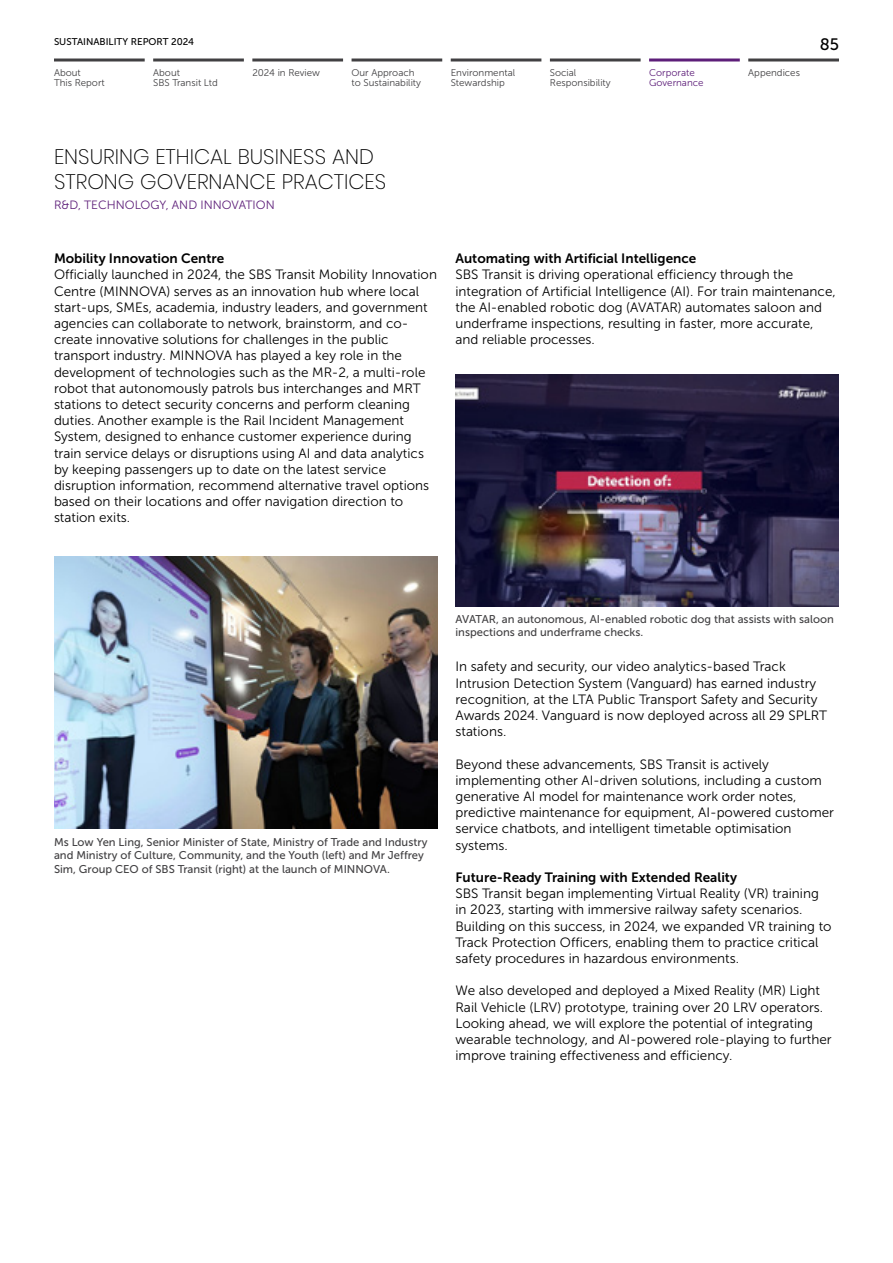
<style>
.page{position:relative;width:893px;height:1263px;background:#fff}
.page>*{position:absolute;margin:0;border:0;box-sizing:border-box;transform-origin:0 0}
.t1{font:200 21px/25.2px "Poppins";color:#000}
.t2{font:16.5px "Museo Sans 500";color:#000}
.t3{font:13.5px/16.2px "Museo Sans 300";color:#000}
.t4{font:13.5px "Museo Sans 700";color:#000}
.t5{font:12px "Museo Sans 300";color:#5d1e79}
.t6{font:11.25px/13.5px "Museo Sans 500";color:#414042}
.t7{font:9.75px/10.5px "Museo Sans 300";color:#414042}
.t8{font:9.75px "Museo Sans 500";color:#000}
.t9{font:9.75px/10.5px "Museo Sans 300";color:#5d1e79}
</style>
<div class="page">
<img style="left:54px;top:556px;width:383px;height:273px">
<img style="left:455px;top:375px;width:384px;height:231px">
<hr style="left:54px;top:59px;width:91px;height:3px;background:#414042">
<hr style="left:748px;top:59px;width:91px;height:3px;background:#414042">
<hr style="left:153px;top:59px;width:91px;height:3px;background:#414042">
<hr style="left:252px;top:59px;width:91px;height:3px;background:#414042">
<hr style="left:352px;top:59px;width:90px;height:3px;background:#414042">
<hr style="left:451px;top:59px;width:90px;height:3px;background:#414042">
<hr style="left:550px;top:59px;width:91px;height:3px;background:#414042">
<hr style="left:649px;top:59px;width:91px;height:3px;background:#5d1e79">
<p class="t8" style="left:54px;top:37px;width:142px">SUSTAINABILITY REPORT 2024</p>
<p class="t7" style="left:153px;top:67px;width:66px">About<br>SBS Transit Ltd</p>
<p class="t9" style="left:649px;top:67px;width:56px">Corporate<br>Governance</p>
<p class="t7" style="left:252px;top:67px;width:69px">2024 in Review</p>
<p class="t7" style="left:352px;top:67px;width:71px">Our Approach to Sustainability</p>
<p class="t7" style="left:451px;top:67px;width:66px">Environmental<br>Stewardship</p>
<p class="t7" style="left:550px;top:67px;width:62px">Social<br>Responsibility</p>
<p class="t7" style="left:54px;top:67px;width:28px">About</p>
<p class="t7" style="left:748px;top:67px;width:53px">Appendices</p>
<p class="t7" style="left:54px;top:78px;width:52px">This Report</p>
<p class="t2" style="left:820px;top:36px;width:21px">85</p>
<h1 class="t1" style="left:54px;top:144px;width:334px">ENSURING ETHICAL BUSINESS AND<br>STRONG GOVERNANCE PRACTICES</h1>
<p class="t5" style="left:54px;top:198px;width:222px">R&amp;D, TECHNOLOGY, AND INNOVATION</p>
<p class="t4" style="left:54px;top:251px;width:172px">Mobility Innovation Centre</p>
<p class="t3" style="left:54px;top:267px;width:384px">Officially launched in 2024, the SBS Transit Mobility Innovation Centre (MINNOVA) serves as an innovation hub where local start-ups, SMEs, academia, industry leaders, and government agencies can collaborate to network, brainstorm, and co&shy;create innovative solutions for challenges in the public transport industry. MINNOVA has played a key role in the development of technologies such as the MR-2, a multi-role robot that autonomously patrols bus interchanges and MRT stations to detect security concerns and perform cleaning duties. Another example is the Rail Incident Management System, designed to enhance customer experience during train service delays or disruptions using AI and data analytics by keeping passengers up to date on the latest service disruption information, recommend alternative travel options based on their locations and offer navigation direction to station exits.</p>
<p class="t4" style="left:455px;top:251px;width:242px">Automating with Artificial Intelligence</p>
<p class="t3" style="left:455px;top:267px;width:382px">SBS Transit is driving operational efficiency through the integration of Artificial Intelligence (AI). For train maintenance, the AI-enabled robotic dog (AVATAR) automates saloon and underframe inspections, resulting in faster, more accurate, and reliable processes.</p>
<p class="t6" style="left:54px;top:835px;width:375px">Ms Low Yen Ling, Senior Minister of State, Ministry of Trade and Industry and Ministry of Culture, Community, and the Youth (left) and Mr Jeffrey<br>Sim, Group CEO of SBS Transit (right) at the launch of MINNOVA.</p>
<p class="t6" style="left:455px;top:612px;width:380px">AVATAR, an autonomous, AI-enabled robotic dog that assists with saloon inspections and underframe checks.</p>
<p class="t3" style="left:455px;top:659px;width:373px">In safety and security, our video analytics-based Track Intrusion Detection System (Vanguard) has earned industry recognition, at the LTA Public Transport Safety and Security Awards 2024. Vanguard is now deployed across all 29 SPLRT stations.</p>
<p class="t3" style="left:455px;top:756px;width:380px">Beyond these advancements, SBS Transit is actively implementing other AI-driven solutions, including a custom generative AI model for maintenance work order notes, predictive maintenance for equipment, AI-powered customer service chatbots, and intelligent timetable optimisation systems.</p>
<p class="t4" style="left:455px;top:870px;width:283px">Future-Ready Training with Extended Reality</p>
<p class="t3" style="left:455px;top:885px;width:378px">SBS Transit began implementing Virtual Reality (VR) training in 2023, starting with immersive railway safety scenarios.<br>Building on this success, in 2024, we expanded VR training to Track Protection Officers, enabling them to practice critical safety procedures in hazardous environments.</p>
<p class="t3" style="left:455px;top:983px;width:378px">We also developed and deployed a Mixed Reality (MR) Light Rail Vehicle (LRV) prototype, training over 20 LRV operators.<br>Looking ahead, we will explore the potential of integrating wearable technology, and AI-powered role-playing to further improve training effectiveness and efficiency.</p>
</div>
